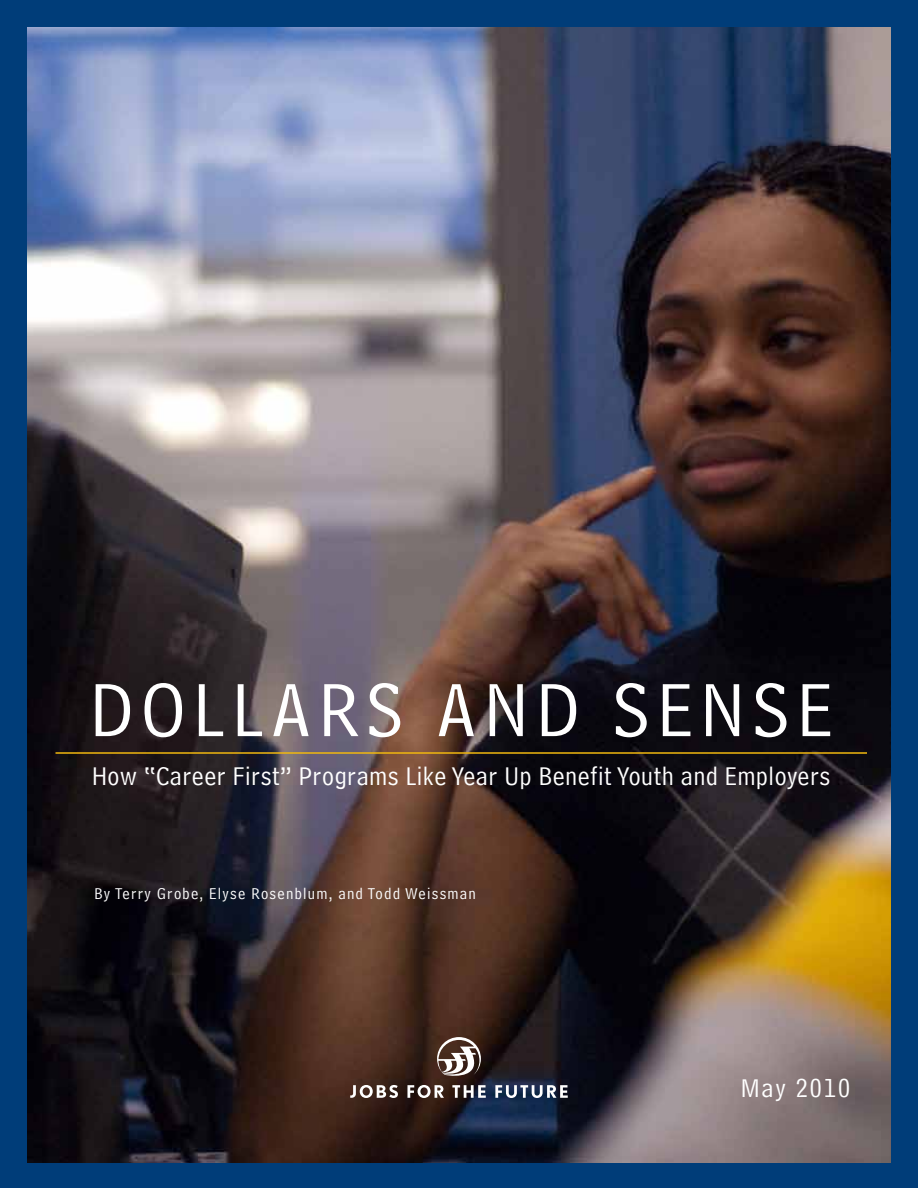
<style>
.page{position:relative;width:918px;height:1188px;background:#003d79}
.page>*{position:absolute;margin:0;border:0;box-sizing:border-box;transform-origin:0 0}
.t1{font:79.5px "Bell Centennial Address";letter-spacing:.1em;color:#fff}
.t2{font:27px "Bell Centennial Address";letter-spacing:.02em;color:#fff}
.t3{font:16.5px "Bell Centennial Address";letter-spacing:.075em;color:#fff}
</style>
<div class="page">
<img style="left:27px;top:27px;width:864px;height:1135px">
<svg style="left:350px;top:1085px;width:48px;height:13px"></svg>
<svg style="left:407px;top:1085px;width:37px;height:13px"></svg>
<svg style="left:452px;top:1085px;width:34px;height:13px"></svg>
<svg style="left:495px;top:1085px;width:73px;height:13px"></svg>
<svg style="left:437px;top:1037px;width:44px;height:41px;background:#84736c"></svg>
<hr style="left:56px;top:752px;width:811px;height:2px;background:#f1b80f">
<h1 class="t1" style="left:90px;top:664px;width:744px">DOLLARS AND SENSE</h1>
<p class="t2" style="left:92px;top:761px;width:740px">How “Career First” Programs Like Year Up Benefit Youth and Employers</p>
<p class="t3" style="left:94px;top:884px;width:383px">By Terry Grobe, Elyse Rosenblum, and Todd Weissman</p>
<p class="t2" style="left:741px;top:1073px;width:110px">May 2010</p>
</div>
